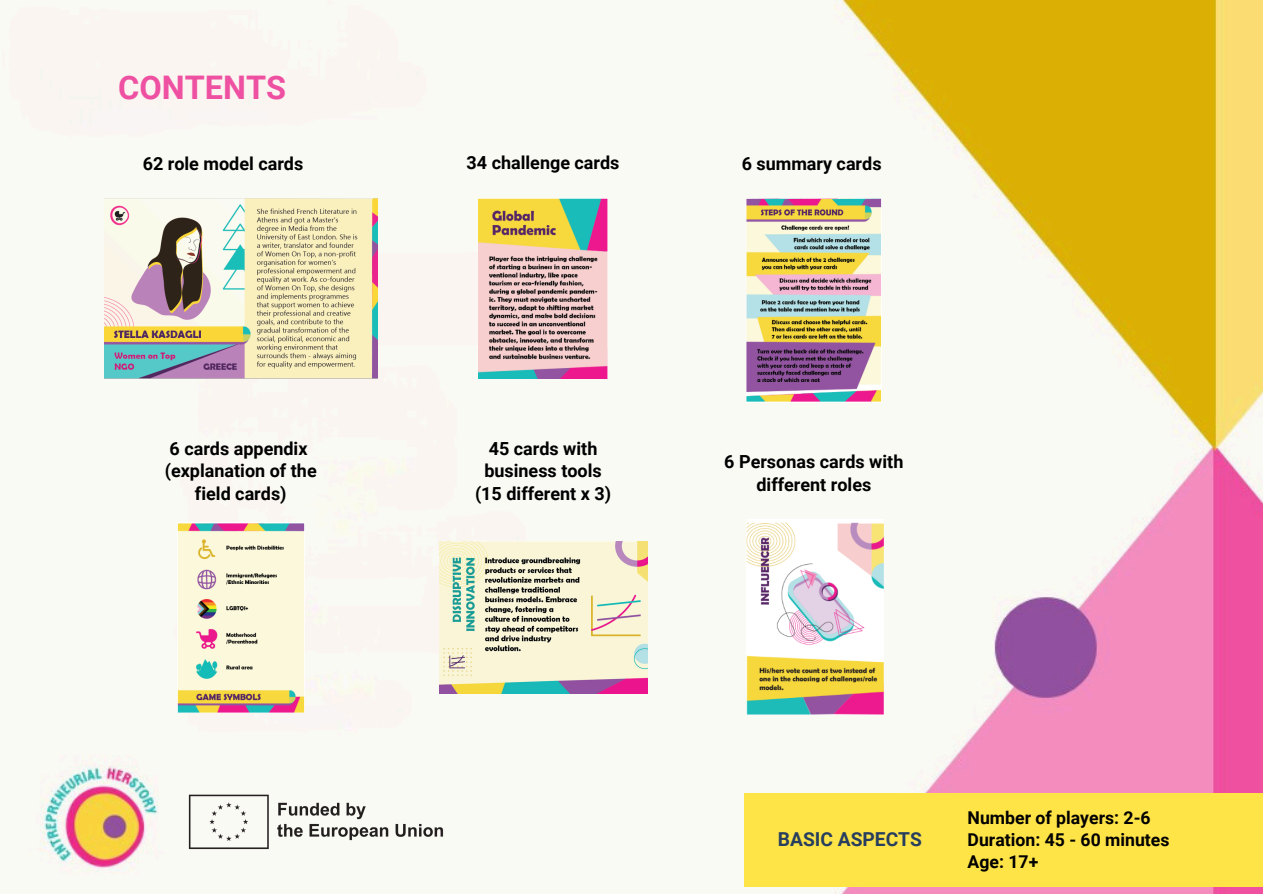
<style>
.page{position:relative;width:1263px;height:894px;background:#fff}
.page>*{position:absolute;margin:0;border:0;box-sizing:border-box;transform-origin:0 0}
.t1{font:700 32.55px "Roboto";color:#ef51a2}
.t2{font:700 19.2px "Roboto";color:#273e5e}
.t3{font:700 18px/22.5px "Roboto";color:#000;text-align:center}
.t4{font:700 17.7px "Roboto";color:#000}
</style>
<div class="page">
<img style="left:2px;top:0;width:1261px;height:893px">
<div style="left:744px;top:793px;width:519px;height:94px;background:#ffe448"></div>
<img style="left:105px;top:198px;width:272px;height:180px">
<img style="left:439px;top:541px;width:208px;height:152px">
<img style="left:479px;top:198px;width:128px;height:180px">
<img style="left:746px;top:198px;width:135px;height:204px">
<img style="left:177px;top:522px;width:128px;height:190px">
<img style="left:188px;top:793px;width:274px;height:57px">
<img style="left:746px;top:519px;width:137px;height:195px">
<p class="t1" style="left:118px;top:68px;width:169px">CONTENTS</p>
<p class="t3" style="left:143px;top:153px;width:162px">62 role model cards</p>
<p class="t3" style="left:467px;top:152px;width:154px">34 challenge cards</p>
<p class="t3" style="left:742px;top:152px;width:141px">6 summary cards</p>
<p class="t3" style="left:170px;top:437px;width:139px">6 cards appendix</p>
<p class="t3" style="left:165px;top:460px;width:153px">(explanation of the field cards)</p>
<p class="t3" style="left:484px;top:437px;width:119px;text-align:left">45 cards with business tools</p>
<p class="t3" style="left:475px;top:482px;width:138px">(15 different x 3)</p>
<p class="t3" style="left:724px;top:451px;width:181px">6 Personas cards with different roles</p>
<p class="t2" style="left:778px;top:827px;width:146px">BASIC ASPECTS</p>
<p class="t4" style="left:968px;top:807px;width:184px">Number of players: 2-6</p>
<p class="t4" style="left:968px;top:829px;width:203px">Duration: 45 - 60 minutes</p>
<h2 class="t4" style="left:968px;top:851px;width:72px">Age: 17+</h2>
</div>
